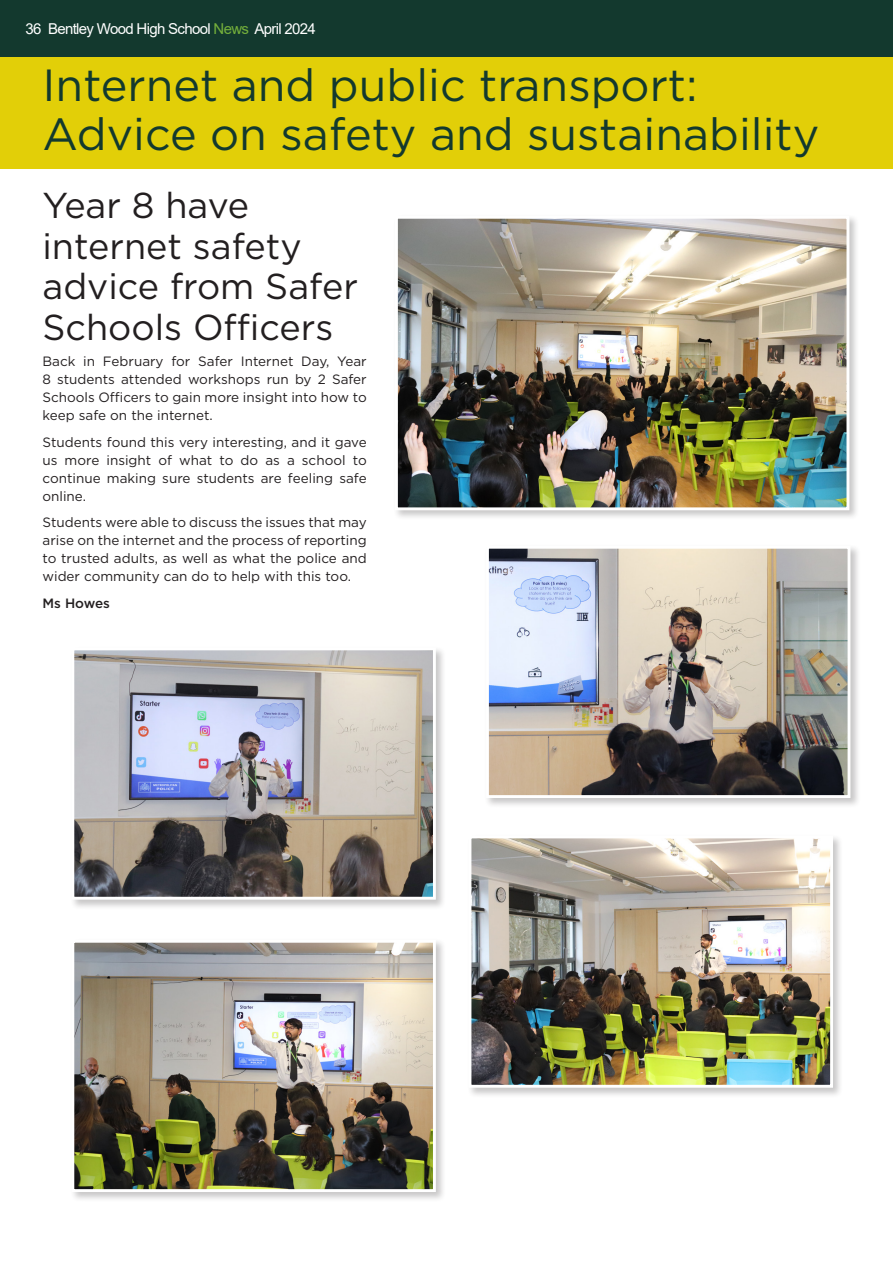
<style>
.page{position:relative;width:893px;height:1263px;background:#fff}
.page>*{position:absolute;margin:0;border:0;box-sizing:border-box;transform-origin:0 0}
.t1{font:45px/49.5px "Gotham";color:#13392e}
.t2{font:36px/40.5px "Gotham";color:#231f20}
.t3{font:15px "Arial";letter-spacing:-.045em;color:#fff}
.t4{font:13.5px/18px "Gotham";color:#231f20;text-align:justify}
.t5{font:500 13.5px "Gotham";color:#231f20}
.s1{color:#74af3b}
</style>
<div class="page">
<div style="left:0;top:45px;width:893px;height:124px;background:#e2cf08"></div>
<div style="left:0;top:0;width:893px;height:56px;background:#13392e"></div>
<div style="left:70px;top:646px;width:376px;height:264px;background:#231f20;opacity:.25"></div>
<img style="left:75px;top:651px;width:357px;height:245px">
<div style="left:71px;top:647px;width:365px;height:253px;border:3px solid #fff"></div>
<div style="left:70px;top:938px;width:376px;height:264px;background:#231f20;opacity:.25"></div>
<img style="left:75px;top:944px;width:357px;height:244px">
<div style="left:71px;top:940px;width:365px;height:252px;border:3px solid #fff"></div>
<div style="left:485px;top:544px;width:376px;height:264px;background:#231f20;opacity:.25"></div>
<img style="left:490px;top:550px;width:356px;height:244px">
<div style="left:486px;top:546px;width:364px;height:252px;border:3px solid #fff"></div>
<div style="left:394px;top:214px;width:466px;height:307px;background:#231f20;opacity:.25"></div>
<img style="left:399px;top:220px;width:446px;height:286px">
<div style="left:395px;top:216px;width:454px;height:294px;border:3px solid #fff"></div>
<div style="left:467px;top:834px;width:376px;height:264px;background:#231f20;opacity:.25"></div>
<img style="left:473px;top:839px;width:356px;height:245px">
<div style="left:469px;top:835px;width:364px;height:253px;border:3px solid #fff"></div>
<p class="t3" style="left:26px;top:19px;width:292px">36 Bentley Wood High School <span class="s1">News</span> April 2024</p>
<p class="t1" style="left:43px;top:59px;width:778px">Internet and public transport:<br>Advice on safety and sustainability</p>
<p class="t2" style="left:43px;top:184px;width:317px">Year 8 have internet safety advice from Safer<br>Schools Officers</p>
<p class="t4" style="left:43px;top:352px;width:326px">Back in February for Safer Internet Day, Year 8 students attended workshops run by 2 Safer Schools Officers to gain more insight into how to keep safe on the internet.</p>
<p class="t4" style="left:43px;top:432px;width:326px">Students found this very interesting, and it gave us more insight of what to do as a school to continue making sure students are feeling safe online.</p>
<p class="t4" style="left:43px;top:513px;width:326px">Students were able to discuss the issues that may arise on the internet and the process of reporting to trusted adults, as well as what the police and wider community can do to help with this too.</p>
<p class="t5" style="left:43px;top:594px;width:69px">Ms Howes</p>
</div>
